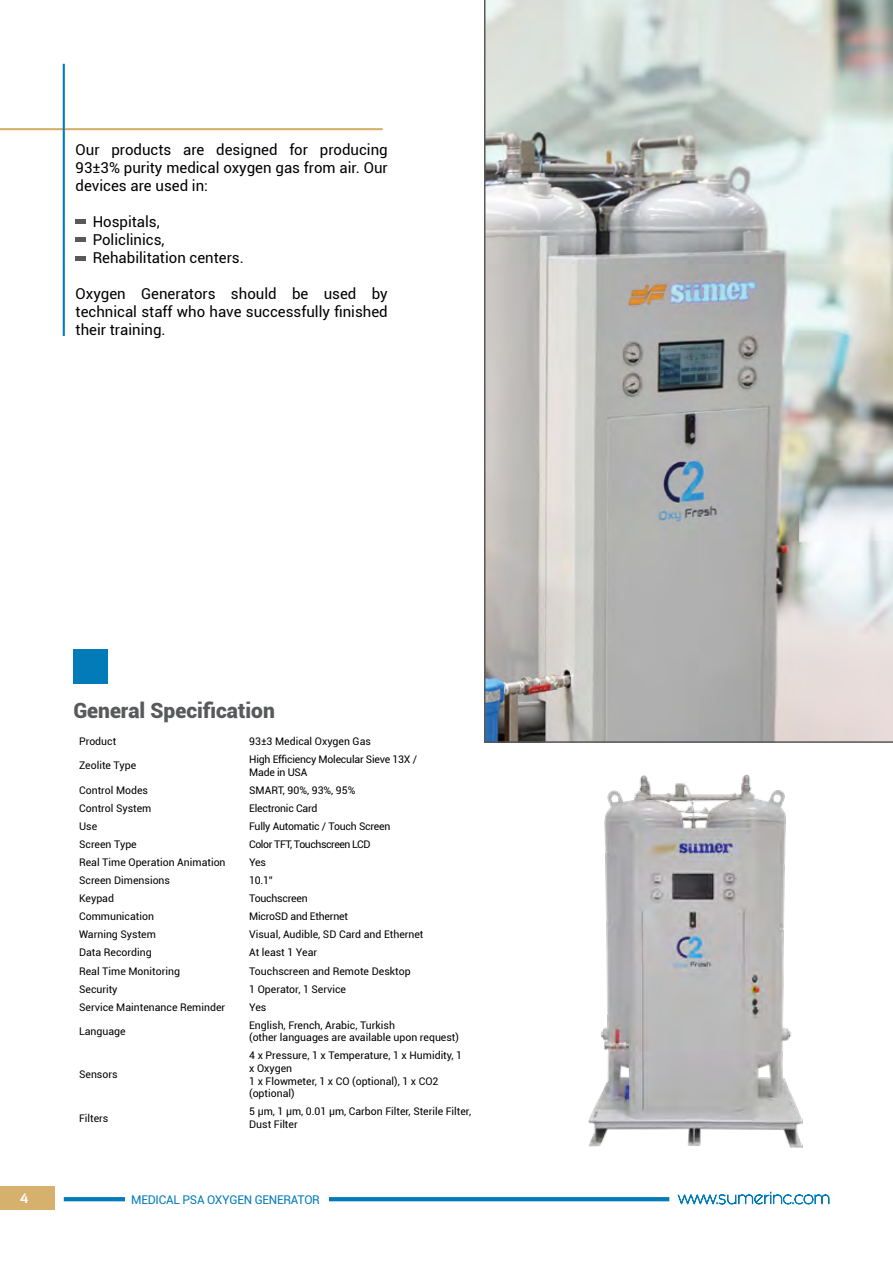
<style>
.page{position:relative;width:893px;height:1263px;background:#fff}
.page>*{position:absolute;margin:0;border:0;box-sizing:border-box;transform-origin:0 0}
.t1{font:900 21px "Roboto";color:#58595b}
.t2{font:15px/18px "Roboto";color:#000;text-align:justify}
.t3{font:700 13.5px "Sansation";color:#fff}
.t4{font:12px "Roboto";letter-spacing:-.02em;color:#037bb9}
.t5{font:10.5px/12.6px "Roboto";color:#000}
.t6{font:10.5px/12.6px "Roboto";letter-spacing:-.02em;color:#000}
.t7{font:10.5px "Roboto";letter-spacing:-.04em;color:#000}
</style>
<div class="page">
<svg style="left:64px;top:1197px;width:605px;height:4px;background:#087dba"></svg>
<svg style="left:678px;top:1192px;width:151px;height:12px"></svg>
<div style="left:0;top:1186px;width:54px;height:23px;background:#d6b16e"></div>
<svg style="left:484px;top:0;width:409px;height:743px;background:#bfc1be"></svg>
<hr style="left:0;top:128px;width:383px;height:2px;background:#d6b16e">
<hr style="left:63px;top:64px;width:2px;height:272px;background:#037bb9">
<div style="left:76px;top:219px;width:10px;height:5px;background:#58595b"></div>
<hr style="left:76px;top:238px;width:10px;height:4px;background:#58595b">
<hr style="left:76px;top:256px;width:10px;height:4px;background:#58595b">
<div style="left:73px;top:650px;width:34px;height:34px;background:#037bb9"></div>
<img style="left:588px;top:775px;width:215px;height:372px">
<div style="left:126px;top:1194px;width:203px;height:18px;background:#fff"></div>
<h2 class="t2" style="left:76px;top:140px;width:314px">Our products are designed for producing 93±3% purity medical oxygen gas from air. Our devices are used in:</h2>
<h2 class="t2" style="left:93px;top:212px;width:153px;text-align:left">Hospitals,<br>Policlinics,<br>Rehabilitation centers.</h2>
<h2 class="t2" style="left:76px;top:284px;width:314px">Oxygen Generators should be used by technical staff who have successfully finished their training.</h2>
<p class="t3" style="left:20px;top:1191px;width:10px">4</p>
<h1 class="t1" style="left:73px;top:696px;width:203px">General Specification</h1>
<p class="t5" style="left:79px;top:734px;width:39px">Product</p>
<p class="t5" style="left:249px;top:734px;width:123px">93±3 Medical Oxygen Gas</p>
<p class="t5" style="left:79px;top:759px;width:59px">Zeolite Type</p>
<p class="t6" style="left:249px;top:752px;width:169px">High Efficiency Molecular Sieve 13X /<br>Made in USA</p>
<p class="t5" style="left:79px;top:783px;width:70px">Control Modes</p>
<p class="t5" style="left:249px;top:783px;width:108px">SMART, 90%, 93%, 95%</p>
<p class="t5" style="left:79px;top:801px;width:74px">Control System</p>
<p class="t6" style="left:249px;top:801px;width:70px">Electronic Card</p>
<p class="t5" style="left:79px;top:819px;width:20px">Use</p>
<p class="t6" style="left:249px;top:819px;width:143px">Fully Automatic / Touch Screen</p>
<p class="t5" style="left:79px;top:837px;width:59px">Screen Type</p>
<p class="t7" style="left:249px;top:837px;width:123px">Color TFT, Touchscreen LCD</p>
<p class="t5" style="left:79px;top:855px;width:148px">Real Time Operation Animation</p>
<p class="t5" style="left:249px;top:855px;width:18px">Yes</p>
<p class="t5" style="left:79px;top:874px;width:92px">Screen Dimensions</p>
<p class="t5" style="left:249px;top:874px;width:25px">10.1”</p>
<p class="t5" style="left:79px;top:892px;width:36px">Keypad</p>
<p class="t6" style="left:249px;top:892px;width:60px">Touchscreen</p>
<p class="t5" style="left:79px;top:910px;width:76px">Communication</p>
<p class="t6" style="left:249px;top:910px;width:100px">MicroSD and Ethernet</p>
<p class="t5" style="left:79px;top:928px;width:78px">Warning System</p>
<p class="t5" style="left:249px;top:928px;width:176px">Visual, Audible, SD Card and Ethernet</p>
<p class="t5" style="left:79px;top:946px;width:74px">Data Recording</p>
<p class="t5" style="left:249px;top:946px;width:70px">At least 1 Year</p>
<p class="t5" style="left:79px;top:964px;width:102px">Real Time Monitoring</p>
<p class="t5" style="left:249px;top:964px;width:163px">Touchscreen and Remote Desktop</p>
<p class="t5" style="left:79px;top:982px;width:40px">Security</p>
<p class="t5" style="left:249px;top:982px;width:98px">1 Operator, 1 Service</p>
<p class="t5" style="left:79px;top:1000px;width:148px">Service Maintenance Reminder</p>
<p class="t5" style="left:249px;top:1000px;width:19px">Yes</p>
<p class="t5" style="left:79px;top:1025px;width:48px">Language</p>
<p class="t5" style="left:249px;top:1018px;width:211px">English, French, Arabic, Turkish<br>(other languages are available upon request)</p>
<p class="t5" style="left:79px;top:1068px;width:40px">Sensors</p>
<p class="t5" style="left:249px;top:1049px;width:214px">4 x Pressure, 1 x Temperature, 1 x Humidity, 1 x Oxygen<br>1 x Flowmeter, 1 x CO (optional), 1 x CO2 (optional)</p>
<p class="t5" style="left:79px;top:1111px;width:31px">Filters</p>
<p class="t5" style="left:249px;top:1105px;width:223px">5 µm, 1 µm, 0.01 µm, Carbon Filter, Sterile Filter,<br>Dust Filter</p>
<p class="t4" style="left:131px;top:1191px;width:190px">MEDICAL PSA OXYGEN GENERATOR</p>
</div>
